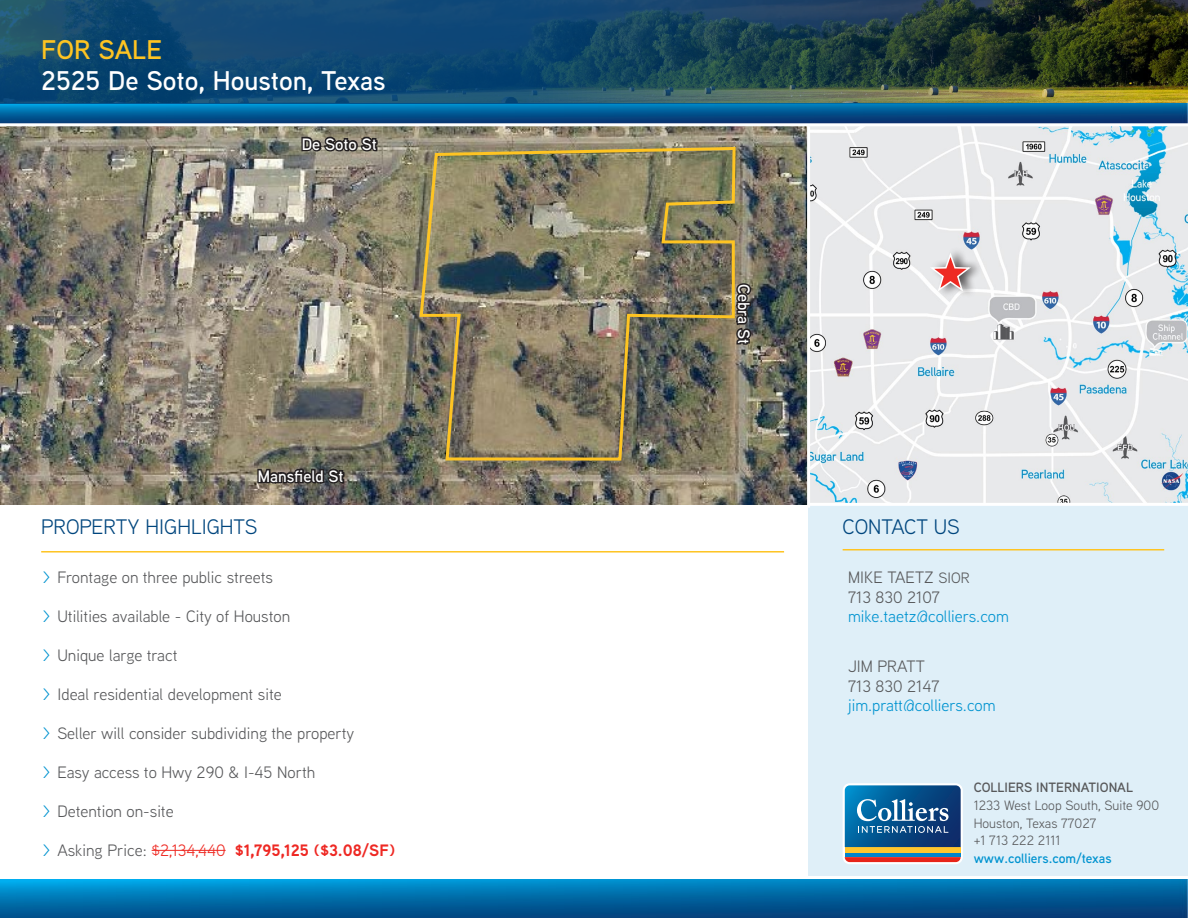
<style>
.page{position:relative;width:1188px;height:918px;background:#fff}
.page>*{position:absolute;margin:0;border:0;box-sizing:border-box;transform-origin:0 0}
.property_address{font:600 27px "Aaux Next";color:#fff}
.for_sale___lease{font:600 27px "Aaux Next";color:#fec422}
.subheads{font:21px "Aaux Next";color:#00467e}
.contact{font:16.5px "Aaux Next";color:#57585a}
.contact-2{font:16.5px "Aaux Next";color:#0093d0}
.t1{font:700 16.5px "Aaux Next";color:#ee2823}
.contact-3{font:600 16.5px "Aaux Next";color:#fff}
.address{font:13.5px "Aaux Next";color:#57585a}
.address-2{font:600 13.5px "Aaux Next";color:#0093d0}
.address-3{font:600 13.5px "Aaux Next";color:#57585a}
.s1{color:#0093d0}
.s2{font-weight:400;color:#0093d0}
.s3{font-weight:400;color:#57585a}
.s4{font-weight:400;color:#ee2a23}
.s5{font-size:15px}
</style>
<div class="page">
<div style="left:809px;top:114px;width:379px;height:777px;background:#dfeff8"></div>
<svg style="left:843px;top:783px;width:120px;height:81px;background:#4c7595"></svg>
<img style="left:0;top:879px;width:1188px;height:39px">
<img style="left:0;top:104px;width:1188px;height:400px">
<img style="left:0;top:0;width:1188px;height:104px">
<div style="left:930px;top:246px;width:54px;height:52px;background:#231f20;opacity:.75"></div>
<svg style="left:928px;top:253px;width:45px;height:40px"></svg>
<hr style="left:0;top:876px;width:1188px;height:3px;background:#fff">
<hr style="left:809px;top:503px;width:379px;height:3px;background:#fff">
<hr style="left:807px;top:126px;width:3px;height:382px;background:#fff">
<svg style="left:737px;top:282px;width:16px;height:64px"></svg>
<img style="left:418px;top:145px;width:319px;height:317px">
<hr style="left:843px;top:549px;width:321px;height:1px;background:#fec422">
<hr style="left:0;top:123px;width:1188px;height:3px;background:#fff">
<hr style="left:41px;top:551px;width:743px;height:2px;background:#fec422">
<hr style="left:152px;top:850px;width:74px;height:1px;background:#ee2a23">
<svg style="left:300px;top:135px;width:79px;height:18px"></svg>
<svg style="left:256px;top:458px;width:90px;height:30px;background:#545148"></svg>
<p class="for_sale___lease" style="left:41px;top:31px;width:122px">FOR SALE</p>
<p class="property_address" style="left:41px;top:62px;width:346px">2525 De Soto, Houston, Texas</p>
<p class="contact-3" style="left:302px;top:133px;width:77px">De Soto St</p>
<p class="contact-3" style="left:258px;top:465px;width:87px">Mansfield St</p>
<p class="subheads" style="left:41px;top:512px;width:218px">PROPERTY HIGHLIGHTS</p>
<p class="contact" style="left:42px;top:566px;width:232px"><span class="s1">&gt;</span> Frontage on three public streets</p>
<p class="contact" style="left:42px;top:605px;width:249px"><span class="s1">&gt;</span> Utilities available - City of Houston</p>
<p class="contact" style="left:42px;top:644px;width:137px"><span class="s1">&gt;</span> Unique large tract</p>
<p class="contact" style="left:42px;top:683px;width:241px"><span class="s1">&gt;</span> Ideal residential development site</p>
<p class="contact" style="left:42px;top:722px;width:314px"><span class="s1">&gt;</span> Seller will consider subdividing the property</p>
<p class="contact" style="left:42px;top:761px;width:274px"><span class="s1">&gt;</span> Easy access to Hwy 290 &amp; I-45 North</p>
<p class="contact" style="left:42px;top:800px;width:133px"><span class="s1">&gt;</span> Detention on-site</p>
<p class="t1" style="left:42px;top:838px;width:354px"><span class="s2">&gt;</span> <span class="s3">Asking Price:</span> <span class="s4">$2,134,440</span> $1,795,125 ($3.08/SF)</p>
<p class="contact-3" style="left:755px;top:284px;width:61px;rotate:90deg">Cebra St</p>
<p class="subheads" style="left:843px;top:512px;width:119px">CONTACT US</p>
<p class="contact" style="left:848px;top:566px;width:123px">MIKE TAETZ <span class="s5">SIOR</span></p>
<p class="contact" style="left:848px;top:586px;width:93px">713 830 2107</p>
<p class="contact-2" style="left:848px;top:606px;width:162px">mike.taetz@colliers.com</p>
<p class="contact" style="left:848px;top:655px;width:78px">JIM PRATT</p>
<p class="contact" style="left:848px;top:675px;width:93px">713 830 2147</p>
<p class="contact-2" style="left:848px;top:695px;width:149px">jim.pratt@colliers.com</p>
<p class="address-3" style="left:974px;top:778px;width:161px">COLLIERS INTERNATIONAL</p>
<p class="address" style="left:974px;top:796px;width:187px">1233 West Loop South, Suite 900</p>
<p class="address" style="left:974px;top:814px;width:124px">Houston, Texas 77027</p>
<p class="address" style="left:974px;top:832px;width:88px">+1 713 222 2111</p>
<p class="address-2" style="left:974px;top:849px;width:139px">www.colliers.com/texas</p>
</div>
